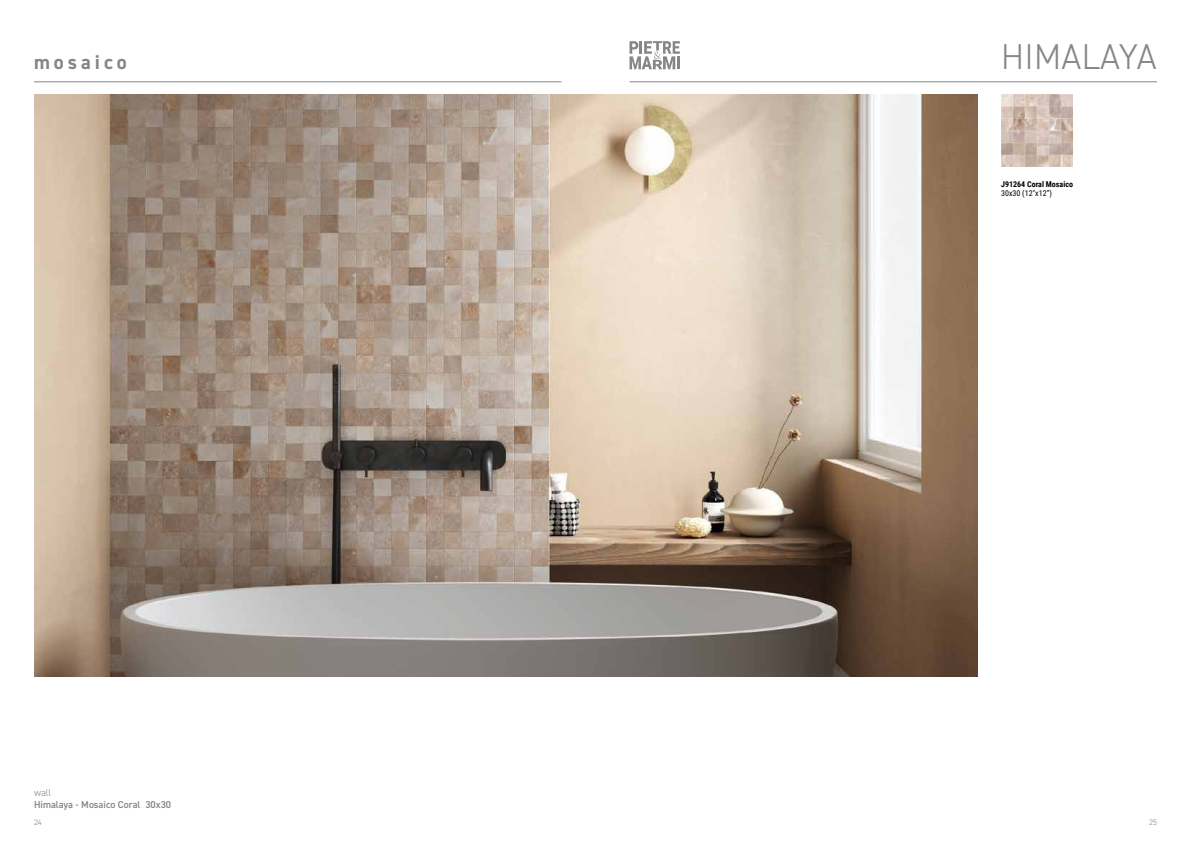
<style>
.page{position:relative;width:1191px;height:842px;background:#fff}
.page>*{position:absolute;margin:0;border:0;box-sizing:border-box;transform-origin:0 0}
.t1{font:300 36px "DIN2014";letter-spacing:.01em;color:#878686}
.t2{font:700 20px "DIN2014";letter-spacing:.2em;color:#878686}
.t3{font:600 10px "DIN2014";color:#878686}
.t4{font:300 10px "DIN2014";color:#878686}
.t5{font:700 8px "Roboto Condensed";color:#000}
.t6{font:8px "Roboto Condensed";color:#000}
.t7{font:300 8px "DIN2014";color:#878686}
</style>
<div class="page">
<hr style="left:34px;top:81px;width:527px;height:1px;background:#878686">
<hr style="left:629px;top:81px;width:528px;height:1px;background:#878686">
<svg style="left:629px;top:41px;width:51px;height:28px"></svg>
<img style="left:34px;top:94px;width:943px;height:582px">
<img style="left:1001px;top:94px;width:72px;height:72px">
<h2 class="t2" style="left:34px;top:49px;width:94px">mosaico</h2>
<h1 class="t1" style="left:1001px;top:35px;width:157px">HIMALAYA</h1>
<p class="t4" style="left:34px;top:786px;width:19px">wall</p>
<p class="t3" style="left:34px;top:798px;width:139px">Himalaya - Mosaico Coral 30x30</p>
<p class="t5" style="left:1001px;top:178px;width:73px">J91264 Coral Mosaico</p>
<p class="t6" style="left:1001px;top:188px;width:52px">30x30 (12"x12”)</p>
<p class="t7" style="left:34px;top:817px;width:9px">24</p>
<p class="t7" style="left:1149px;top:817px;width:9px">25</p>
</div>
